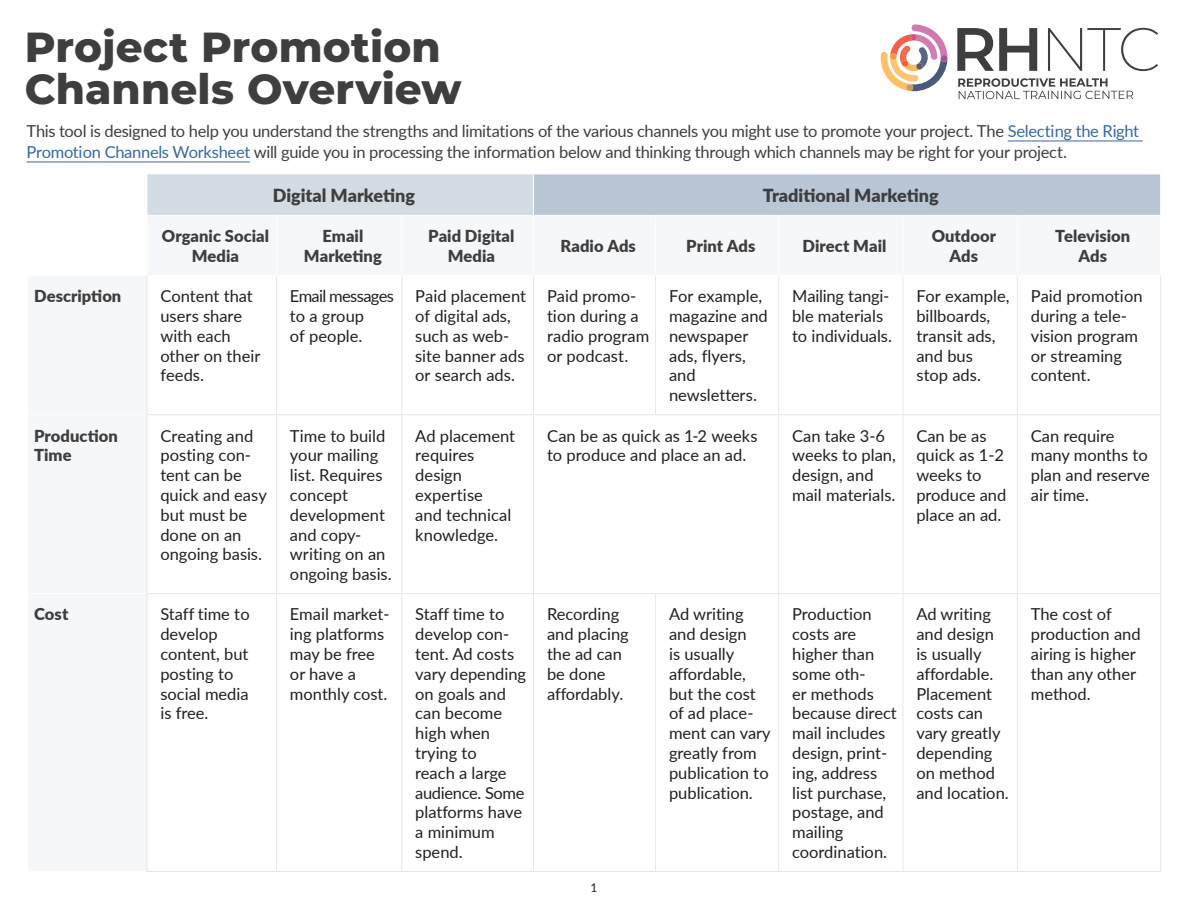
<style>
.page{position:relative;width:1188px;height:918px;background:#fff}
.page>*{position:absolute;margin:0;border:0;box-sizing:border-box;transform-origin:0 0}
.t1{font:800 42px/42px "Montserrat";letter-spacing:.005em;color:#3e3e3f}
.t2{font:900 18px "Lato";color:#3e3e3f}
.t3{font:16.5px/19.8px "Lato";color:#231f20}
.t4{font:16.5px/21px "Lato";letter-spacing:-.02em;color:#3e3e3f}
.t5{font:900 16.5px/19.8px "Lato";color:#3e3e3f;text-align:center}
.t6{font:16.5px/19.8px "Lato";letter-spacing:-.02em;color:#231f20}
.t7{font:12px "Lato";color:#231f20}
.s1{color:#3667a4}
</style>
<div class="page">
<div style="left:147px;top:174px;width:387px;height:41px;background:#d3dbe3"></div>
<div style="left:534px;top:174px;width:627px;height:41px;background:#b9c7d5"></div>
<hr style="left:147px;top:174px;width:129px;height:1px;background:#fff">
<hr style="left:276px;top:174px;width:126px;height:1px;background:#fff">
<hr style="left:402px;top:174px;width:132px;height:1px;background:#fff">
<hr style="left:534px;top:174px;width:122px;height:1px;background:#fff">
<hr style="left:656px;top:174px;width:123px;height:1px;background:#fff">
<hr style="left:779px;top:174px;width:124px;height:1px;background:#fff">
<hr style="left:903px;top:174px;width:114px;height:1px;background:#fff">
<hr style="left:1017px;top:174px;width:144px;height:1px;background:#fff">
<hr style="left:1160px;top:174px;width:1px;height:41px;background:#fff">
<hr style="left:147px;top:174px;width:1px;height:41px;background:#fff">
<hr style="left:533px;top:174px;width:1px;height:41px;background:#fff">
<hr style="left:147px;top:276px;width:1px;height:138px;background:#e6e7e9">
<hr style="left:147px;top:414px;width:129px;height:1px;background:#e6e7e9">
<hr style="left:147px;top:415px;width:1px;height:178px;background:#e6e7e9">
<hr style="left:276px;top:276px;width:1px;height:138px;background:#e6e7e9">
<hr style="left:276px;top:414px;width:126px;height:1px;background:#e6e7e9">
<hr style="left:276px;top:415px;width:1px;height:178px;background:#e6e7e9">
<hr style="left:401px;top:276px;width:1px;height:138px;background:#e6e7e9">
<hr style="left:402px;top:414px;width:132px;height:1px;background:#e6e7e9">
<hr style="left:401px;top:415px;width:1px;height:178px;background:#e6e7e9">
<hr style="left:147px;top:593px;width:129px;height:1px;background:#e6e7e9">
<hr style="left:147px;top:594px;width:1px;height:277px;background:#e6e7e9">
<hr style="left:276px;top:593px;width:126px;height:1px;background:#e6e7e9">
<hr style="left:276px;top:594px;width:1px;height:277px;background:#e6e7e9">
<hr style="left:402px;top:593px;width:132px;height:1px;background:#e6e7e9">
<hr style="left:401px;top:594px;width:1px;height:277px;background:#e6e7e9">
<hr style="left:147px;top:871px;width:129px;height:1px;background:#e6e7e9">
<hr style="left:276px;top:871px;width:126px;height:1px;background:#e6e7e9">
<hr style="left:402px;top:871px;width:132px;height:1px;background:#e6e7e9">
<hr style="left:533px;top:276px;width:1px;height:138px;background:#e6e7e9">
<hr style="left:534px;top:414px;width:122px;height:1px;background:#e6e7e9">
<hr style="left:533px;top:415px;width:1px;height:178px;background:#e6e7e9">
<hr style="left:655px;top:276px;width:1px;height:138px;background:#e6e7e9">
<hr style="left:656px;top:414px;width:123px;height:1px;background:#e6e7e9">
<hr style="left:778px;top:276px;width:1px;height:138px;background:#e6e7e9">
<hr style="left:779px;top:414px;width:124px;height:1px;background:#e6e7e9">
<hr style="left:778px;top:415px;width:1px;height:178px;background:#e6e7e9">
<hr style="left:903px;top:276px;width:1px;height:138px;background:#e6e7e9">
<hr style="left:903px;top:414px;width:114px;height:1px;background:#e6e7e9">
<hr style="left:903px;top:415px;width:1px;height:178px;background:#e6e7e9">
<hr style="left:1017px;top:276px;width:1px;height:138px;background:#e6e7e9">
<hr style="left:1160px;top:276px;width:1px;height:138px;background:#e6e7e9">
<hr style="left:1017px;top:414px;width:144px;height:1px;background:#e6e7e9">
<hr style="left:1017px;top:415px;width:1px;height:178px;background:#e6e7e9">
<hr style="left:1160px;top:415px;width:1px;height:178px;background:#e6e7e9">
<hr style="left:534px;top:593px;width:122px;height:1px;background:#e6e7e9">
<hr style="left:533px;top:594px;width:1px;height:277px;background:#e6e7e9">
<hr style="left:656px;top:593px;width:123px;height:1px;background:#e6e7e9">
<hr style="left:655px;top:594px;width:1px;height:277px;background:#e6e7e9">
<hr style="left:779px;top:593px;width:124px;height:1px;background:#e6e7e9">
<hr style="left:778px;top:594px;width:1px;height:277px;background:#e6e7e9">
<hr style="left:903px;top:593px;width:114px;height:1px;background:#e6e7e9">
<hr style="left:903px;top:594px;width:1px;height:277px;background:#e6e7e9">
<hr style="left:1017px;top:593px;width:144px;height:1px;background:#e6e7e9">
<hr style="left:1017px;top:594px;width:1px;height:277px;background:#e6e7e9">
<hr style="left:1160px;top:594px;width:1px;height:277px;background:#e6e7e9">
<hr style="left:534px;top:871px;width:122px;height:1px;background:#e6e7e9">
<hr style="left:656px;top:871px;width:123px;height:1px;background:#e6e7e9">
<hr style="left:779px;top:871px;width:124px;height:1px;background:#e6e7e9">
<hr style="left:903px;top:871px;width:114px;height:1px;background:#e6e7e9">
<hr style="left:1017px;top:871px;width:144px;height:1px;background:#e6e7e9">
<hr style="left:1008px;top:141px;width:135px;height:1px;background:#3667a4">
<hr style="left:27px;top:162px;width:223px;height:1px;background:#3667a4">
<svg style="left:958px;top:78px;width:175px;height:21px"></svg>
<svg style="left:957px;top:28px;width:80px;height:43px"></svg>
<svg style="left:1048px;top:28px;width:110px;height:43px"></svg>
<svg style="left:881px;top:24px;width:66px;height:67px"></svg>
<h1 class="t1" style="left:25px;top:23px;width:438px">Project Promotion<br>Channels Overview</h1>
<p class="t4" style="left:27px;top:120px;width:1114px">This tool is designed to help you understand the strengths and limitations of the various channels you might use to promote your project. The <span class="s1">Selecting the Right<br>Promotion Channels Worksheet</span> will guide you in processing the information below and thinking through which channels may be right for your project.</p>
<p class="t2" style="left:273px;top:182px;width:144px">Digital Marketing</p>
<p class="t2" style="left:763px;top:182px;width:177px">Traditional Marketing</p>
<p class="t5" style="left:162px;top:226px;width:109px">Organic Social<br>Media</p>
<p class="t5" style="left:304px;top:226px;width:80px">Email<br>Marketing</p>
<p class="t5" style="left:428px;top:226px;width:88px">Paid Digital<br>Media</p>
<p class="t5" style="left:561px;top:235px;width:77px">Radio Ads</p>
<p class="t5" style="left:686px;top:235px;width:71px">Print Ads</p>
<p class="t5" style="left:803px;top:235px;width:85px">Direct Mail</p>
<p class="t5" style="left:932px;top:226px;width:66px">Outdoor<br>Ads</p>
<p class="t5" style="left:1055px;top:226px;width:77px">Television<br>Ads</p>
<p class="t5" style="left:34px;top:286px;width:89px">Description</p>
<p class="t3" style="left:160px;top:286px;width:102px">Content that users share with each other on their feeds.</p>
<p class="t6" style="left:290px;top:286px;width:105px">Email messages to a group<br>of people.</p>
<p class="t3" style="left:415px;top:286px;width:112px">Paid placement of digital ads, such as web&shy;site banner ads or search ads.</p>
<p class="t3" style="left:547px;top:286px;width:104px">Paid promo&shy;tion during a radio program or podcast.</p>
<p class="t3" style="left:669px;top:286px;width:100px">For example, magazine and newspaper ads, flyers, and newsletters.</p>
<p class="t3" style="left:792px;top:286px;width:101px">Mailing tangi&shy;ble materials to individuals.</p>
<p class="t3" style="left:916px;top:286px;width:95px">For example, billboards, transit ads, and bus<br>stop ads.</p>
<p class="t3" style="left:1031px;top:286px;width:113px">Paid promotion during a tele&shy;vision program or streaming content.</p>
<p class="t5" style="left:34px;top:425px;width:85px;text-align:left">Production<br>Time</p>
<p class="t3" style="left:160px;top:425px;width:108px">Creating and posting con&shy;tent can be quick and easy but must be done on an ongoing basis.</p>
<p class="t3" style="left:290px;top:425px;width:103px">Time to build your mailing list. Requires concept development and copy&shy;writing on an ongoing basis.</p>
<p class="t3" style="left:415px;top:425px;width:101px">Ad placement requires design expertise<br>and technical knowledge.</p>
<p class="t3" style="left:547px;top:425px;width:212px">Can be as quick as 1-2 weeks to produce and place an ad.</p>
<p class="t3" style="left:792px;top:425px;width:105px">Can take 3-6 weeks to plan, design, and mail materials.</p>
<p class="t3" style="left:916px;top:425px;width:92px">Can be as quick as 1-2 weeks to produce and place an ad.</p>
<p class="t3" style="left:1031px;top:425px;width:120px">Can require many months to plan and reserve air time.</p>
<p class="t5" style="left:34px;top:604px;width:36px">Cost</p>
<p class="t3" style="left:160px;top:604px;width:91px">Staff time to develop content, but posting to social media is free.</p>
<p class="t3" style="left:290px;top:604px;width:101px">Email market&shy;ing platforms may be free or have a monthly cost.</p>
<p class="t3" style="left:415px;top:604px;width:112px">Staff time to develop con&shy;tent. Ad costs vary depending on goals and can become high when trying to<br>reach a large audience. Some platforms have a minimum spend.</p>
<p class="t3" style="left:547px;top:604px;width:83px">Recording and placing the ad can be done affordably.</p>
<p class="t3" style="left:669px;top:604px;width:103px">Ad writing and design<br>is usually affordable, but the cost of ad place&shy;ment can vary greatly from publication to publication.</p>
<p class="t3" style="left:792px;top:604px;width:106px">Production costs are higher than some oth-<br>er methods because direct mail includes design, print&shy;ing, address list purchase, postage, and mailing coordination.</p>
<p class="t3" style="left:916px;top:604px;width:94px">Ad writing and design is usually affordable.<br>Placement costs can vary greatly depending on method and location.</p>
<p class="t3" style="left:1031px;top:604px;width:111px">The cost of production and airing is higher than any other method.</p>
<p class="t7" style="left:591px;top:879px;width:8px">1</p>
</div>
